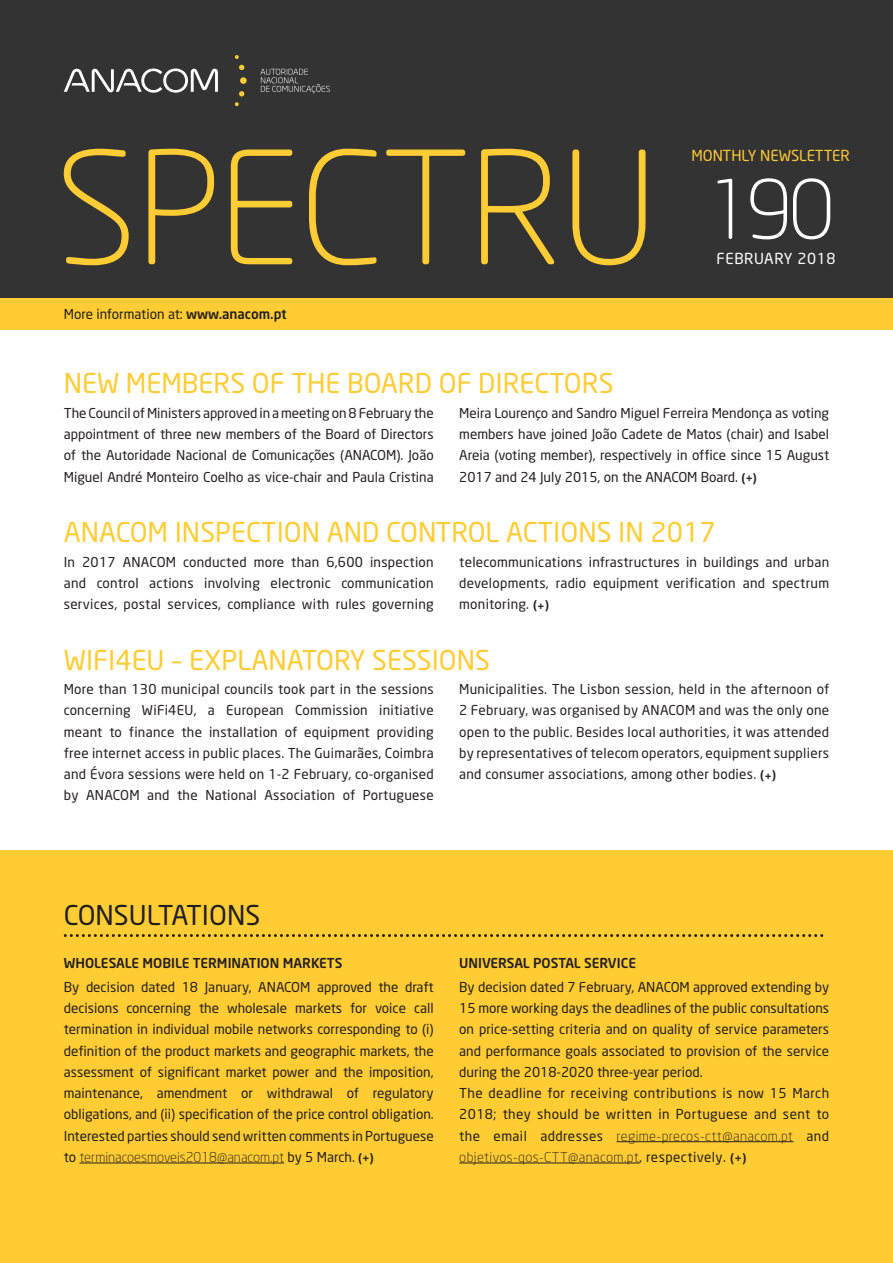
<style>
.page{position:relative;width:893px;height:1263px;background:#fff}
.page>*{position:absolute;margin:0;border:0;box-sizing:border-box;transform-origin:0 0}
.t1{font:300 154.5px "Neo Sans";letter-spacing:-.005em;color:#fc3}
.t2{font:300 81px "Neo Sans";color:#fff}
.t3{font:27px "Neo Sans";color:#fc3}
.t4{font:27px "Neo Sans";color:#231f20}
.t5{font:15px "Neo Sans";color:#fc3}
.t6{font:15px "Neo Sans";letter-spacing:.04em;color:#fff}
.t7{font:13.5px/21.3px "Neo Sans";color:#231f20;text-align:justify}
.t8{font:500 13.5px "Neo Sans";color:#231f20}
.s1{font-weight:500}
.s2{font-weight:500;font-size:12px}
.s3{font-weight:300}
</style>
<div class="page">
<div style="left:0;top:850px;width:893px;height:413px;background:#fc3"></div>
<hr style="left:79px;top:1163px;width:205px;height:1px;background:#231f20">
<hr style="left:617px;top:1141px;width:176px;height:1px;background:#231f20">
<hr style="left:459px;top:1163px;width:180px;height:1px;background:#231f20">
<svg style="left:65px;top:934px;width:759px;height:3px"></svg>
<div style="left:0;top:0;width:893px;height:298px;background:#333"></div>
<div style="left:0;top:298px;width:893px;height:32px;background:#fc3"></div>
<svg style="left:235px;top:55px;width:12px;height:51px"></svg>
<svg style="left:260px;top:69px;width:70px;height:24px"></svg>
<svg style="left:64px;top:69px;width:154px;height:24px"></svg>
<h1 class="t1" style="left:55px;top:116px;width:604px">SPECTRU</h1>
<p class="t7" style="left:64px;top:304px;width:224px">More information at: <span class="s1">www.anacom.pt</span></p>
<p class="t5" style="left:691px;top:146px;width:160px">MONTHLY NEWSLETTER</p>
<h2 class="t2" style="left:706px;top:161px;width:130px">190</h2>
<p class="t6" style="left:717px;top:249px;width:120px">FEBRUARY 2018</p>
<h3 class="t3" style="left:64px;top:367px;width:551px">NEW MEMBERS OF THE BOARD OF DIRECTORS</h3>
<p class="t7" style="left:64px;top:402px;width:371px">The Council of Ministers approved in a meeting on 8 February the appointment of three new members of the Board of Directors of the Autoridade Nacional de Comunicações (ANACOM). João Miguel André Monteiro Coelho as vice-chair and Paula Cristina</p>
<p class="t7" style="left:459px;top:402px;width:371px">Meira Lourenço and Sandro Miguel Ferreira Mendonça as voting members have joined João Cadete de Matos (chair) and Isabel Areia (voting member), respectively in office since 15 August 2017 and 24 July 2015, on the ANACOM Board. <span class="s2">(</span><sub>+</sub><span class="s2">)</span></p>
<h3 class="t3" style="left:64px;top:515px;width:653px">ANACOM INSPECTION AND CONTROL ACTIONS IN 2017</h3>
<p class="t7" style="left:64px;top:551px;width:371px">In 2017 ANACOM conducted more than 6,600 inspection and control actions involving electronic communication services, postal services, compliance with rules governing</p>
<p class="t7" style="left:459px;top:551px;width:371px">telecommunications infrastructures in buildings and urban developments, radio equipment verification and spectrum monitoring. <span class="s2">(</span><sub>+</sub><span class="s2">)</span></p>
<h3 class="t3" style="left:64px;top:643px;width:428px">WIFI4EU – EXPLANATORY SESSIONS</h3>
<p class="t7" style="left:64px;top:678px;width:371px">More than 130 municipal councils took part in the sessions concerning WiFi4EU, a European Commission initiative meant to finance the installation of equipment providing free internet access in public places. The Guimarães, Coimbra and Évora sessions were held on 1-2 February, co-organised by ANACOM and the National Association of Portuguese</p>
<p class="t7" style="left:459px;top:678px;width:371px">Municipalities. The Lisbon session, held in the afternoon of 2 February, was organised by ANACOM and was the only one open to the public. Besides local authorities, it was attended by representatives of telecom operators, equipment suppliers and consumer associations, among other bodies. <span class="s2">(</span><sub>+</sub><span class="s2">)</span></p>
<h3 class="t4" style="left:64px;top:898px;width:198px">CONSULTATIONS</h3>
<p class="t8" style="left:64px;top:954px;width:280px">WHOLESALE MOBILE TERMINATION MARKETS</p>
<p class="t7" style="left:64px;top:976px;width:371px">By decision dated 18 January, ANACOM approved the draft decisions concerning the wholesale markets for voice call termination in individual mobile networks corresponding to (i) definition of the product markets and geographic markets, the assessment of significant market power and the imposition, maintenance, amendment or withdrawal of regulatory obligations, and (ii) specification of the price control obligation.<br>Interested parties should send written comments in Portuguese to <span class="s3">terminacoesmoveis2018@anacom.pt</span> by 5 March. <span class="s2">(</span><sub>+</sub><span class="s2">)</span></p>
<p class="t8" style="left:459px;top:954px;width:178px">UNIVERSAL POSTAL SERVICE</p>
<p class="t7" style="left:459px;top:976px;width:371px;text-align:left">By decision dated 7 February, ANACOM approved extending by 15 more working days the deadlines of the public consultations on price-setting criteria and on quality of service parameters and performance goals associated to provision of the service during the 2018-2020 three-year period.<br>The deadline for receiving contributions is now 15 March 2018; they should be written in Portuguese and sent to the email addresses <span class="s3">regime-precos-ctt@anacom.pt</span> and <span class="s3">objetivos-qos-CTT@anacom.pt</span>, respectively. <span class="s2">(</span><sub>+</sub><span class="s2">)</span></p>
</div>
